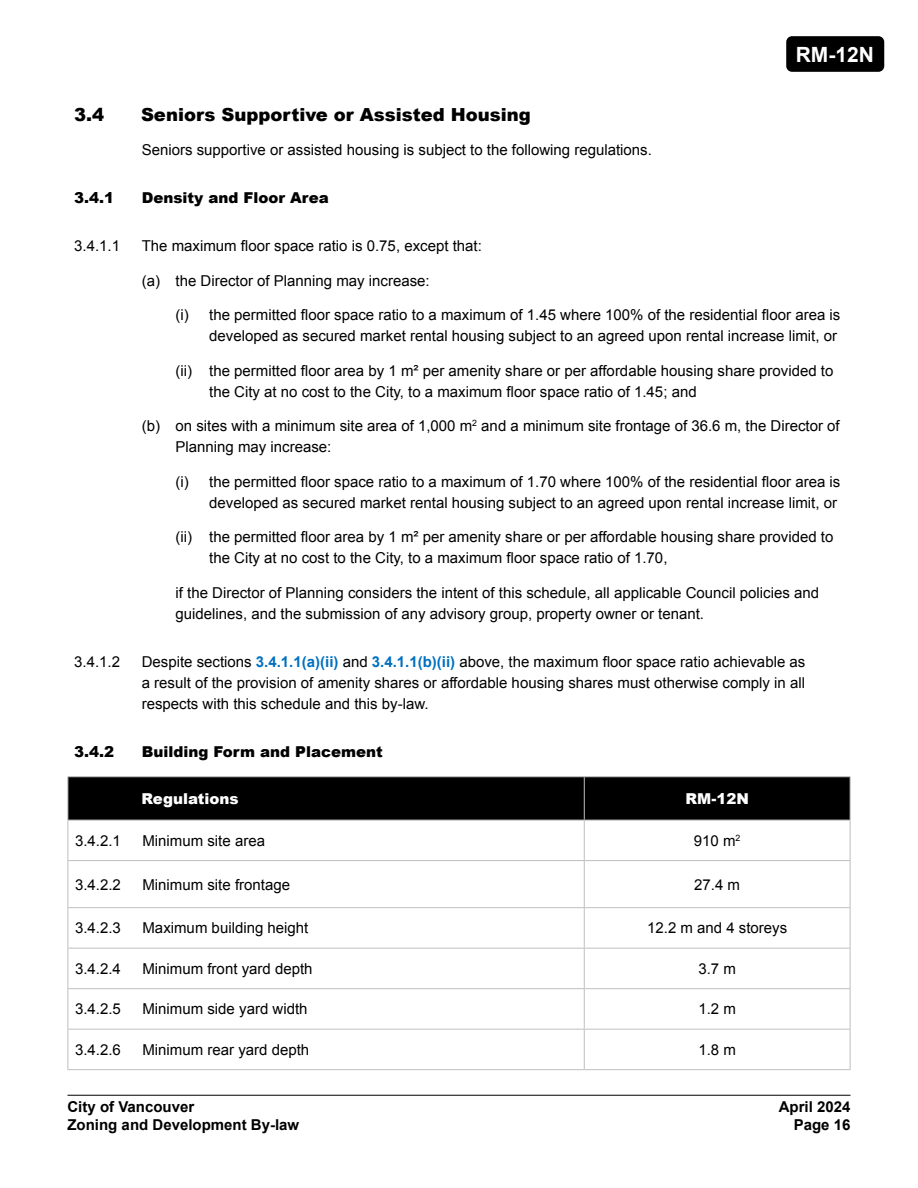
<style>
.page{position:relative;width:918px;height:1188px;background:#fff}
.page>*{position:absolute;margin:0;border:0;box-sizing:border-box;transform-origin:0 0}
.t1{font:700 21px "Arial";color:#fff}
.Heading_2__1_1{font:900 18px "Arial";color:#000}
.Body_Text__i{font:15px/21px "Arial";color:#000;text-align:right}
.Body__1_1_1_1{font:15px/21px "Arial";color:#000;text-align:justify}
.Body_Text_-_left_ali{font:15px/21px "Arial";color:#000}
.Body_Text__a{font:15px/21px "Arial";color:#000}
.t2{font:700 15px "Arial";color:#000}
.Heading_3__1_1_1{font:900 15px "Arial";color:#000}
.TableText_-_centre_a{font:15px "Arial";color:#000}
.Table_Header__White{font:900 15px "Arial";color:#fff}
.s1{font-weight:700;color:#0070c0}
</style>
<div class="page">
<hr style="left:68px;top:1095px;width:782px;height:1px;background:#000">
<div style="left:786px;top:36px;width:98px;height:36px;background:#000;border-radius:6px"></div>
<div style="left:69px;top:777px;width:781px;height:43px;background:#000"></div>
<hr style="left:68px;top:907px;width:516px;height:1px;background:#bfbfbf">
<hr style="left:68px;top:948px;width:516px;height:1px;background:#bfbfbf">
<hr style="left:68px;top:988px;width:516px;height:1px;background:#bfbfbf">
<hr style="left:68px;top:1029px;width:516px;height:1px;background:#bfbfbf">
<hr style="left:68px;top:1069px;width:516px;height:1px;background:#bfbfbf">
<hr style="left:68px;top:860px;width:516px;height:1px;background:#bfbfbf">
<hr style="left:68px;top:820px;width:1px;height:40px;background:#bfbfbf">
<hr style="left:68px;top:861px;width:1px;height:46px;background:#bfbfbf">
<hr style="left:68px;top:908px;width:1px;height:40px;background:#bfbfbf">
<hr style="left:68px;top:949px;width:1px;height:39px;background:#bfbfbf">
<hr style="left:68px;top:989px;width:1px;height:40px;background:#bfbfbf">
<hr style="left:68px;top:1030px;width:1px;height:39px;background:#bfbfbf">
<hr style="left:850px;top:820px;width:1px;height:40px;background:#bfbfbf">
<hr style="left:850px;top:861px;width:1px;height:46px;background:#bfbfbf">
<hr style="left:850px;top:908px;width:1px;height:40px;background:#bfbfbf">
<hr style="left:850px;top:949px;width:1px;height:39px;background:#bfbfbf">
<hr style="left:850px;top:989px;width:1px;height:40px;background:#bfbfbf">
<hr style="left:850px;top:1030px;width:1px;height:39px;background:#bfbfbf">
<hr style="left:850px;top:777px;width:1px;height:43px;background:#bfbfbf">
<hr style="left:68px;top:776px;width:516px;height:1px;background:#bfbfbf">
<hr style="left:68px;top:777px;width:1px;height:43px;background:#bfbfbf">
<hr style="left:68px;top:820px;width:516px;height:1px;background:#bfbfbf">
<hr style="left:584px;top:776px;width:266px;height:1px;background:#bfbfbf">
<hr style="left:584px;top:777px;width:1px;height:43px;background:#bfbfbf">
<hr style="left:584px;top:820px;width:266px;height:1px;background:#bfbfbf">
<hr style="left:584px;top:820px;width:1px;height:40px;background:#bfbfbf">
<hr style="left:584px;top:860px;width:266px;height:1px;background:#bfbfbf">
<hr style="left:584px;top:861px;width:1px;height:46px;background:#bfbfbf">
<hr style="left:584px;top:907px;width:266px;height:1px;background:#bfbfbf">
<hr style="left:584px;top:908px;width:1px;height:40px;background:#bfbfbf">
<hr style="left:584px;top:948px;width:266px;height:1px;background:#bfbfbf">
<hr style="left:584px;top:949px;width:1px;height:39px;background:#bfbfbf">
<hr style="left:584px;top:988px;width:266px;height:1px;background:#bfbfbf">
<hr style="left:584px;top:989px;width:1px;height:40px;background:#bfbfbf">
<hr style="left:584px;top:1029px;width:266px;height:1px;background:#bfbfbf">
<hr style="left:584px;top:1030px;width:1px;height:39px;background:#bfbfbf">
<hr style="left:584px;top:1069px;width:266px;height:1px;background:#bfbfbf">
<h1 class="t1" style="left:796px;top:41px;width:80px">RM-12N</h1>
<h2 class="Heading_2__1_1" style="left:74px;top:101px;width:32px">3.4</h2>
<h2 class="Heading_2__1_1" style="left:141px;top:101px;width:391px">Seniors Supportive or Assisted Housing</h2>
<p class="Body_Text_-_left_ali" style="left:142px;top:140px;width:512px">Seniors supportive or assisted housing is subject to the following regulations.</p>
<h3 class="Heading_3__1_1_1" style="left:74px;top:187px;width:42px">3.4.1</h3>
<h3 class="Heading_3__1_1_1" style="left:142px;top:187px;width:189px">Density and Floor Area</h3>
<p class="Body__1_1_1_1" style="left:74px;top:236px;width:47px">3.4.1.1</p>
<p class="Body__1_1_1_1" style="left:142px;top:236px;width:342px">The maximum floor space ratio is 0.75, except that:</p>
<p class="Body_Text__a" style="left:142px;top:270px;width:290px">(a) the Director of Planning may increase:</p>
<p class="Body_Text__i" style="left:176px;top:305px;width:666px">(i) the permitted floor space ratio to a maximum of 1.45 where 100% of the residential floor area is developed as secured market rental housing subject to an agreed upon rental increase limit, or</p>
<p class="Body_Text__i" style="left:209px;top:360px;width:626px;text-align:left;text-indent:-34px">(ii) the permitted floor area by 1 m² per amenity share or per affordable housing share provided to the City at no cost to the City, to a maximum floor space ratio of 1.45; and</p>
<p class="Body_Text__a" style="left:176px;top:416px;width:666px;text-indent:-34px">(b) on sites with a minimum site area of 1,000 m<sup>2</sup> and a minimum site frontage of 36.6 m, the Director of<br>Planning may increase:</p>
<p class="Body_Text__i" style="left:176px;top:471px;width:666px">(i) the permitted floor space ratio to a maximum of 1.70 where 100% of the residential floor area is developed as secured market rental housing subject to an agreed upon rental increase limit, or</p>
<p class="Body_Text__i" style="left:209px;top:527px;width:626px;text-align:left;text-indent:-34px">(ii) the permitted floor area by 1 m² per amenity share or per affordable housing share provided to the City at no cost to the City, to a maximum floor space ratio of 1.70,</p>
<p class="Body_Text_-_left_ali" style="left:176px;top:582px;width:645px">if the Director of Planning considers the intent of this schedule, all applicable Council policies and guidelines, and the submission of any advisory group, property owner or tenant.</p>
<p class="Body__1_1_1_1" style="left:74px;top:651px;width:47px">3.4.1.2</p>
<p class="Body__1_1_1_1" style="left:142px;top:651px;width:665px">Despite sections <span class="s1">3.4.1.1(a)(ii)</span> and <span class="s1">3.4.1.1(b)(ii)</span> above, the maximum floor space ratio achievable as a result of the provision of amenity shares or affordable housing shares must otherwise comply in all respects with this schedule and this by-law.</p>
<h3 class="Heading_3__1_1_1" style="left:74px;top:741px;width:42px">3.4.2</h3>
<h3 class="Heading_3__1_1_1" style="left:142px;top:741px;width:243px">Building Form and Placement</h3>
<p class="Table_Header__White" style="left:141px;top:788px;width:99px">Regulations</p>
<p class="Table_Header__White" style="left:686px;top:788px;width:65px">RM-12N</p>
<p class="Body__1_1_1_1" style="left:75px;top:830px;width:47px">3.4.2.1</p>
<p class="Body__1_1_1_1" style="left:142px;top:830px;width:124px">Minimum site area</p>
<p class="TableText_-_centre_a" style="left:694px;top:831px;width:48px">910 m<sup>2</sup></p>
<p class="Body__1_1_1_1" style="left:75px;top:874px;width:47px">3.4.2.2</p>
<p class="Body__1_1_1_1" style="left:142px;top:874px;width:149px">Minimum site frontage</p>
<p class="TableText_-_centre_a" style="left:694px;top:874px;width:47px">27.4 m</p>
<p class="Body__1_1_1_1" style="left:75px;top:918px;width:47px">3.4.2.3</p>
<p class="Body__1_1_1_1" style="left:142px;top:918px;width:167px">Maximum building height</p>
<p class="TableText_-_centre_a" style="left:647px;top:918px;width:142px">12.2 m and 4 storeys</p>
<p class="Body__1_1_1_1" style="left:75px;top:958px;width:47px">3.4.2.4</p>
<p class="Body__1_1_1_1" style="left:142px;top:958px;width:172px">Minimum front yard depth</p>
<p class="TableText_-_centre_a" style="left:698px;top:959px;width:39px">3.7 m</p>
<p class="Body__1_1_1_1" style="left:75px;top:999px;width:47px">3.4.2.5</p>
<p class="Body__1_1_1_1" style="left:142px;top:999px;width:167px">Minimum side yard width</p>
<p class="TableText_-_centre_a" style="left:698px;top:999px;width:39px">1.2 m</p>
<p class="Body__1_1_1_1" style="left:75px;top:1039px;width:47px">3.4.2.6</p>
<p class="Body__1_1_1_1" style="left:142px;top:1039px;width:168px">Minimum rear yard depth</p>
<p class="TableText_-_centre_a" style="left:698px;top:1040px;width:39px">1.8 m</p>
<p class="t2" style="left:68px;top:1097px;width:128px">City of Vancouver</p>
<p class="t2" style="left:779px;top:1097px;width:73px">April 2024</p>
<p class="t2" style="left:68px;top:1115px;width:233px">Zoning and Development By-law</p>
<p class="t2" style="left:794px;top:1115px;width:58px">Page 16</p>
</div>
